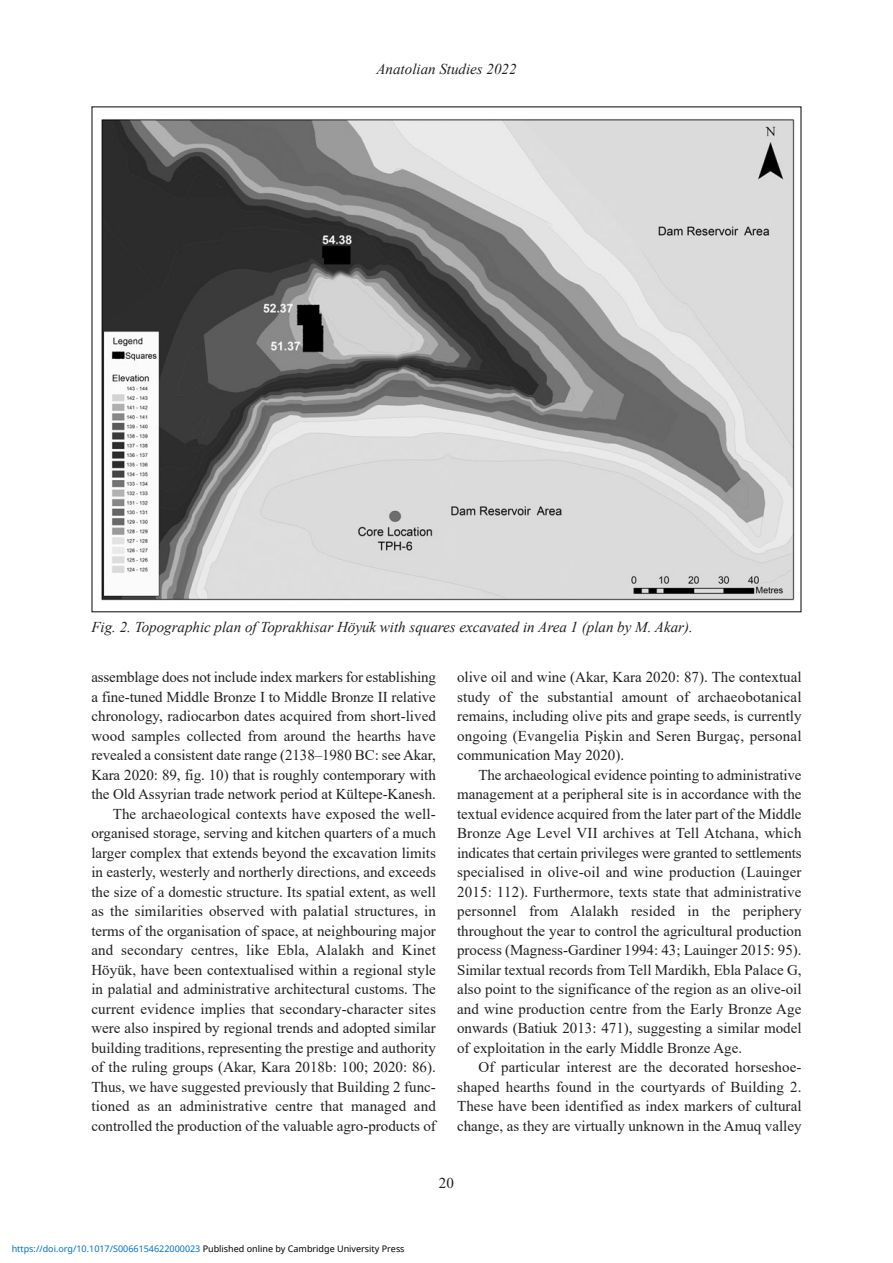
<style>
.page{position:relative;width:893px;height:1263px;background:#fff}
.page>*{position:absolute;margin:0;border:0;box-sizing:border-box;transform-origin:0 0}
.t1{font:15px/19.5px "Times New Roman";color:#231f20;text-align:justify}
.t2{font:italic 15px "Times New Roman";color:#231f20}
.t3{font:9px "Noto Sans";color:#0172cf}
.s1{color:#000}
</style>
<div class="page">
<img style="left:101px;top:119px;width:694px;height:482px">
<p class="t2" style="left:376px;top:61px;width:142px">Anatolian Studies 2022</p>
<p class="t2" style="left:91px;top:618px;width:603px">Fig. 2. Topographic plan of Toprakhisar Höyük with squares excavated in Area 1 (plan by M. Akar).</p>
<p class="t1" style="left:91px;top:667px;width:346px">assemblage does not include index markers for establishing a fine-tuned Middle Bronze I to Middle Bronze II relative chronology, radiocarbon dates acquired from short-lived wood samples collected from around the hearths have revealed a consistent date range (2138–1980 BC: see Akar, Kara 2020: 89, fig. 10) that is roughly contemporary with the Old Assyrian trade network period at Kültepe-Kanesh.</p>
<p class="t1" style="left:91px;top:804px;width:346px;text-indent:21px">The archaeological contexts have exposed the well&shy;organised storage, serving and kitchen quarters of a much larger complex that extends beyond the excavation limits in easterly, westerly and northerly directions, and exceeds the size of a domestic structure. Its spatial extent, as well as the similarities observed with palatial structures, in terms of the organisation of space, at neighbouring major and secondary centres, like Ebla, Alalakh and Kinet Höyük, have been contextualised within a regional style in palatial and administrative architectural customs. The current evidence implies that secondary-character sites were also inspired by regional trends and adopted similar building traditions, representing the prestige and authority of the ruling groups (Akar, Kara 2018b: 100; 2020: 86).<br>Thus, we have suggested previously that Building 2 func&shy;tioned as an administrative centre that managed and controlled the production of the valuable agro-products of</p>
<p class="t1" style="left:457px;top:667px;width:346px">olive oil and wine (Akar, Kara 2020: 87). The contextual study of the substantial amount of archaeobotanical remains, including olive pits and grape seeds, is currently ongoing (Evangelia Pişkin and Seren Burgaç, personal communication May 2020).</p>
<p class="t1" style="left:457px;top:765px;width:346px;text-indent:21px">The archaeological evidence pointing to administrative management at a peripheral site is in accordance with the textual evidence acquired from the later part of the Middle Bronze Age Level VII archives at Tell Atchana, which indicates that certain privileges were granted to settlements specialised in olive-oil and wine production (Lauinger 2015: 112). Furthermore, texts state that administrative personnel from Alalakh resided in the periphery throughout the year to control the agricultural production process (Magness-Gardiner 1994: 43; Lauinger 2015: 95).<br>Similar textual records from Tell Mardikh, Ebla Palace G, also point to the significance of the region as an olive-oil and wine production centre from the Early Bronze Age onwards (Batiuk 2013: 471), suggesting a similar model of exploitation in the early Middle Bronze Age.</p>
<p class="t1" style="left:457px;top:1057px;width:346px;text-indent:21px">Of particular interest are the decorated horseshoe&shy;shaped hearths found in the courtyards of Building 2.<br>These have been identified as index markers of cultural change, as they are virtually unknown in the Amuq valley</p>
<p class="t3" style="left:12px;top:1243px;width:394px">https://doi.org/10.1017/S0066154622000023 <span class="s1">Published online by Cambridge University Press</span></p>
<p class="t1" style="left:439px;top:1173px;width:16px">20</p>
</div>
